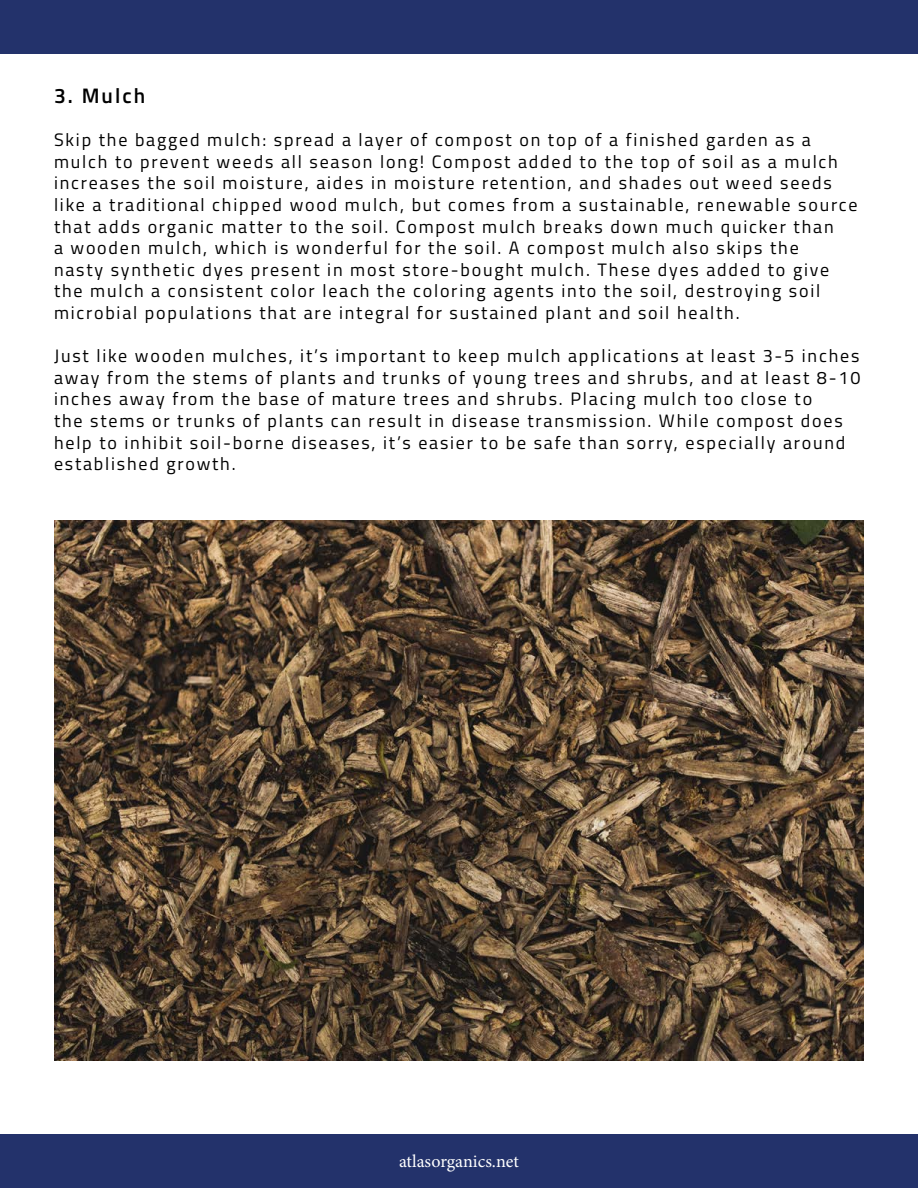
<style>
.page{position:relative;width:918px;height:1188px;background:#fff}
.page>*{position:absolute;margin:0;border:0;box-sizing:border-box;transform-origin:0 0}
.t1{font:600 21px "Titillium Web";letter-spacing:.1em;color:#000}
.t2{font:18px/21.6px "Titillium Web";letter-spacing:.1em;color:#000}
.t3{font:18px "Minion Pro";color:#fff}
</style>
<div class="page">
<div style="left:0;top:0;width:918px;height:54px;background:#23326b"></div>
<div style="left:0;top:1134px;width:918px;height:54px;background:#23326b"></div>
<img style="left:54px;top:521px;width:810px;height:540px">
<p class="t1" style="left:54px;top:80px;width:93px">3. Mulch</p>
<p class="t2" style="left:54px;top:128px;width:805px">Skip the bagged mulch: spread a layer of compost on top of a finished garden as a mulch to prevent weeds all season long! Compost added to the top of soil as a mulch increases the soil moisture, aides in moisture retention, and shades out weed seeds like a traditional chipped wood mulch, but comes from a sustainable, renewable source that adds organic matter to the soil. Compost mulch breaks down much quicker than<br>a wooden mulch, which is wonderful for the soil. A compost mulch also skips the<br>nasty synthetic dyes present in most store-bought mulch. These dyes added to give the mulch a consistent color leach the coloring agents into the soil, destroying soil microbial populations that are integral for sustained plant and soil health.</p>
<p class="t2" style="left:54px;top:344px;width:808px">Just like wooden mulches, it’s important to keep mulch applications at least 3-5 inches away from the stems of plants and trunks of young trees and shrubs, and at least 8-10 inches away from the base of mature trees and shrubs. Placing mulch too close to<br>the stems or trunks of plants can result in disease transmission. While compost does help to inhibit soil-borne diseases, it’s easier to be safe than sorry, especially around established growth.</p>
<p class="t3" style="left:399px;top:1149px;width:121px">atlasorganics.net</p>
</div>
